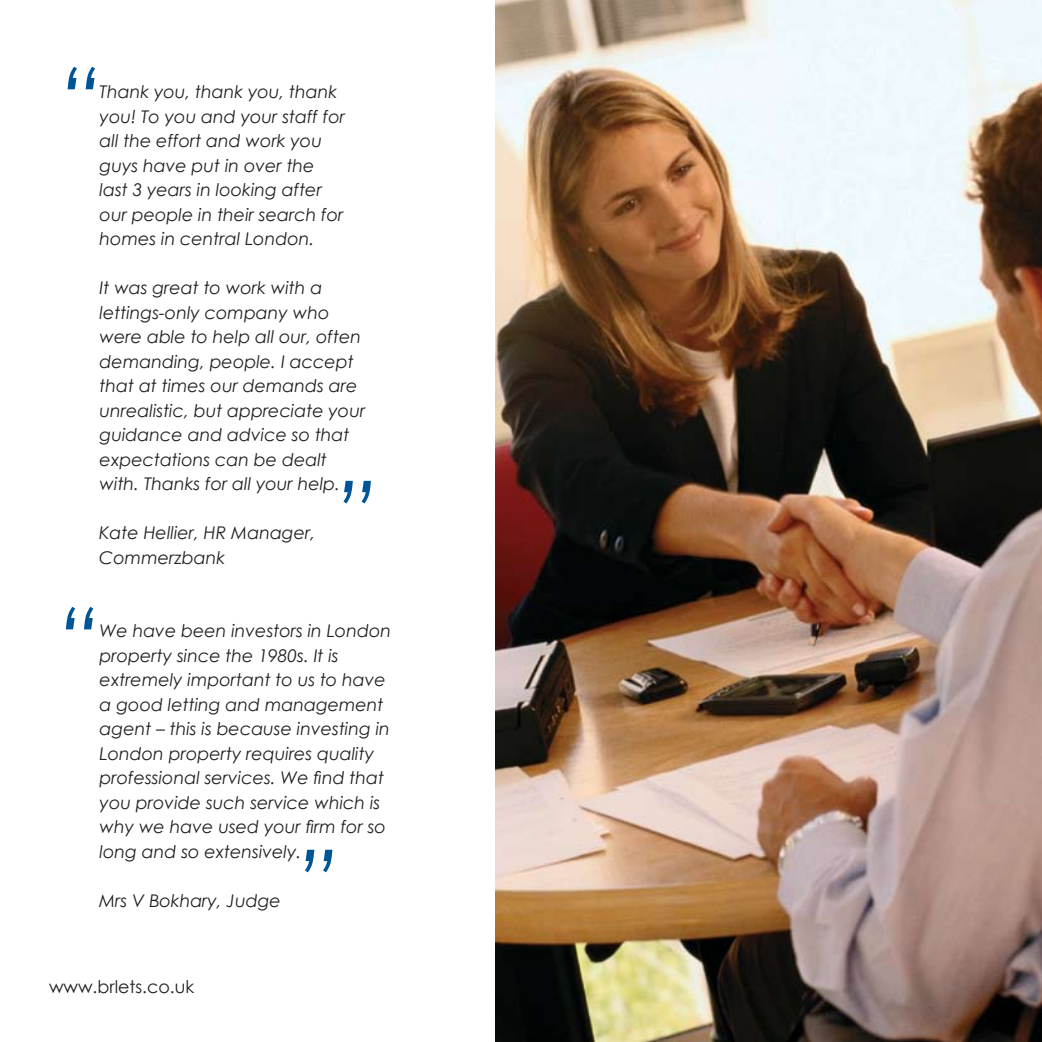
<style>
.page{position:relative;width:1042px;height:1042px;background:#fff}
.page>*{position:absolute;margin:0;border:0;box-sizing:border-box;transform-origin:0 0}
.t1{font:italic 84px "Century Gothic";color:#005596}
.t2{font:italic 17.5px/24.5px "Century Gothic";color:#231f20}
.t3{font:17.5px "Century Gothic";color:#231f20}
</style>
<div class="page">
<img style="left:496px;top:0;width:546px;height:1042px">
<h1 class="t1" style="left:60px;top:47px;width:44px">“</h1>
<p class="t2" style="left:100px;top:79px;width:247px">Thank you, thank you, thank you! To you and your staff for all the effort and work you guys have put in over the last 3 years in looking after our people in their search for homes in central London.</p>
<p class="t2" style="left:100px;top:275px;width:267px">It was great to work with a lettings-only company who were able to help all our, often demanding, people. I accept that at times our demands are unrealistic, but appreciate your guidance and advice so that expectations can be dealt with. Thanks for all your help.</p>
<h1 class="t1" style="left:379px;top:523px;width:44px;rotate:-180deg">“</h1>
<p class="t2" style="left:99px;top:520px;width:217px">Kate Hellier, HR Manager,<br>Commerzbank</p>
<h1 class="t1" style="left:58px;top:587px;width:44px">“</h1>
<p class="t2" style="left:100px;top:618px;width:293px">We have been investors in London property since the 1980s. It is extremely important to us to have a good letting and management agent – this is because investing in<br>London property requires quality professional services. We find that you provide such service which is why we have used your firm for so long and so extensively.</p>
<h1 class="t1" style="left:340px;top:892px;width:44px;rotate:-180deg">“</h1>
<p class="t2" style="left:99px;top:888px;width:183px">Mrs V Bokhary, Judge</p>
<p class="t3" style="left:49px;top:976px;width:147px">www.brlets.co.uk</p>
</div>
